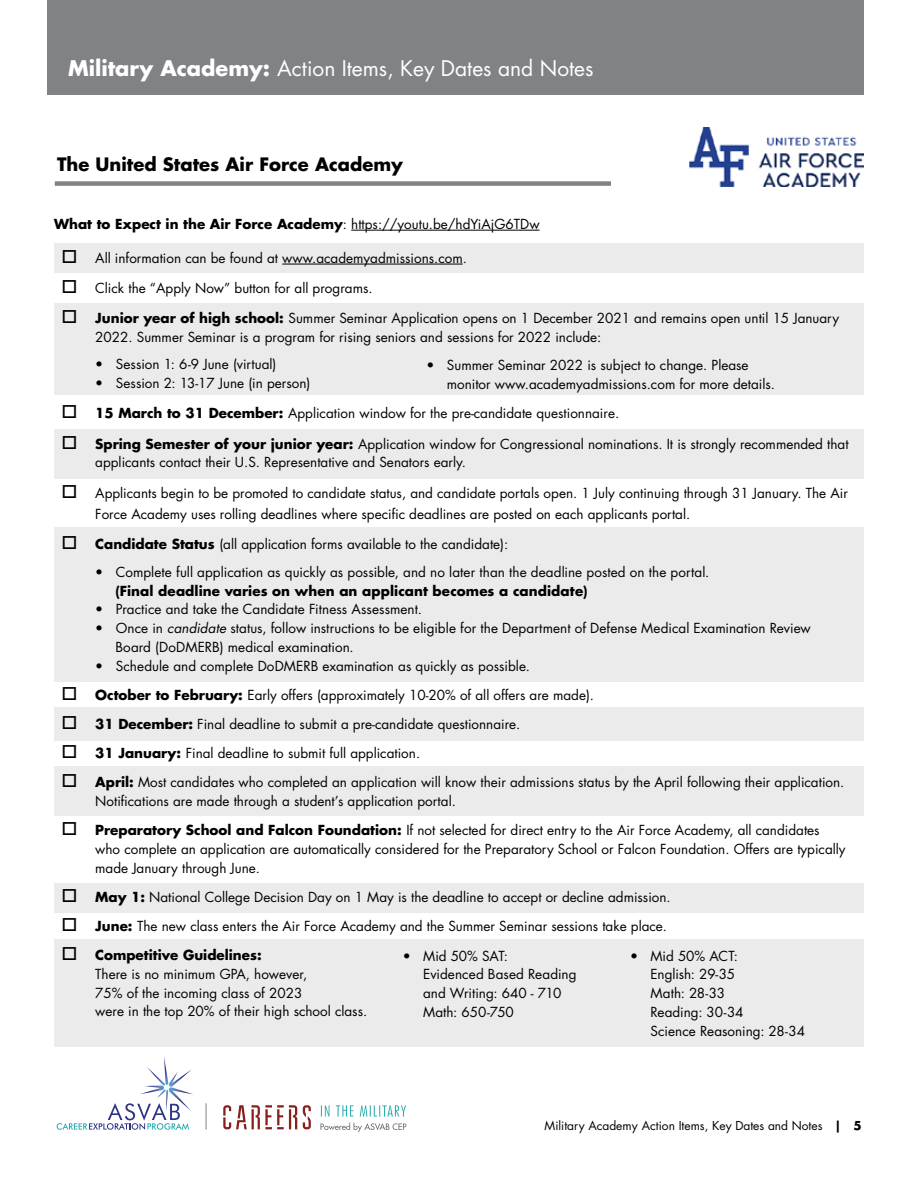
<style>
.page{position:relative;width:918px;height:1188px;background:#fff}
.page>*{position:absolute;margin:0;border:0;box-sizing:border-box;transform-origin:0 0}
.t1{font:21px "Futura LT";color:#fff}
.t2{font:700 18px "Futura LT";color:#000}
.t3{font:13.5px/18.8px "Futura LT";color:#000}
.t4{font:700 13.5px "Futura LT";letter-spacing:.005em;color:#000}
.t5{font:12px "Futura LT";color:#000}
.s1{font-weight:700}
.s2{font-weight:400}
.s3{font-style:italic}
</style>
<div class="page">
<svg style="left:223px;top:1105px;width:88px;height:24px"></svg>
<svg style="left:321px;top:1105px;width:85px;height:12px"></svg>
<svg style="left:321px;top:1123px;width:85px;height:9px"></svg>
<img style="left:164px;top:1056px;width:4px;height:29px">
<img style="left:147px;top:1067px;width:18px;height:19px">
<img style="left:168px;top:1069px;width:24px;height:18px">
<img style="left:169px;top:1087px;width:24px;height:24px">
<img style="left:145px;top:1086px;width:20px;height:3px">
<svg style="left:57px;top:1089px;width:132px;height:41px"></svg>
<img style="left:166px;top:1090px;width:2px;height:21px">
<svg style="left:206px;top:1103px;width:1px;height:27px"></svg>
<div style="left:54px;top:244px;width:810px;height:29px;background:#ebebec"></div>
<div style="left:54px;top:304px;width:810px;height:91px;background:#ebebec"></div>
<div style="left:54px;top:429px;width:810px;height:50px;background:#ebebec"></div>
<div style="left:54px;top:527px;width:810px;height:154px;background:#ebebec"></div>
<div style="left:54px;top:766px;width:810px;height:50px;background:#ebebec"></div>
<div style="left:54px;top:884px;width:810px;height:29px;background:#ebebec"></div>
<div style="left:54px;top:939px;width:810px;height:108px;background:#ebebec"></div>
<div style="left:54px;top:707px;width:810px;height:33px;background:#ebebec"></div>
<hr style="left:282px;top:264px;width:181px;height:1px;background:#000">
<img style="left:690px;top:128px;width:173px;height:59px">
<div style="left:55px;top:181px;width:556px;height:5px;background:#808285"></div>
<hr style="left:351px;top:230px;width:189px;height:1px;background:#000">
<div style="left:48px;top:0;width:816px;height:94px;background:#808285"></div>
<h1 class="t1" style="left:68px;top:55px;width:527px"><span class="s1">Military Academy:</span> Action Items, Key Dates and Notes</h1>
<h2 class="t2" style="left:57px;top:152px;width:347px">The United States Air Force Academy</h2>
<p class="t4" style="left:54px;top:215px;width:487px">What to Expect in the Air Force Academy<span class="s2">: https://youtu.be/hdYiAjG6TDw</span></p>
<p class="t3" style="left:62px;top:249px;width:407px">□ All information can be found at www.academyadmissions.com.</p>
<p class="t3" style="left:62px;top:279px;width:313px">□ Click the “Apply Now” button for all programs.</p>
<p class="t3" style="left:95px;top:309px;width:745px;text-indent:-34px">□ <span class="s1">Junior year of high school:</span> Summer Seminar Application opens on 1 December 2021 and remains open until 15 January<br>2022. Summer Seminar is a program for rising seniors and sessions for 2022 include:</p>
<p class="t3" style="left:95px;top:355px;width:183px">• Session 1: 6-9 June (virtual)</p>
<p class="t3" style="left:95px;top:374px;width:217px">• Session 2: 13-17 June (in person)</p>
<p class="t3" style="left:62px;top:404px;width:559px">□ <span class="s1">15 March to 31 December:</span> Application window for the pre-candidate questionnaire.</p>
<p class="t3" style="left:95px;top:434px;width:755px;text-indent:-34px">□ <span class="s1">Spring Semester of your junior year:</span> Application window for Congressional nominations. It is strongly recommended that applicants contact their U.S. Representative and Senators early.</p>
<p class="t3" style="left:95px;top:482px;width:754px;line-height:21.6px;text-indent:-34px">□ Applicants begin to be promoted to candidate status, and candidate portals open. 1 July continuing through 31 January. The Air<br>Force Academy uses rolling deadlines where specific deadlines are posted on each applicants portal.</p>
<p class="t3" style="left:62px;top:535px;width:448px">□ <span class="s1">Candidate Status</span> (all application forms available to the candidate):</p>
<p class="t3" style="left:95px;top:563px;width:616px">• Complete full application as quickly as possible, and no later than the deadline posted on the portal.</p>
<p class="t4" style="left:116px;top:581px;width:474px">(Final deadline varies on when an applicant becomes a candidate)</p>
<p class="t3" style="left:95px;top:600px;width:328px">• Practice and take the Candidate Fitness Assessment.</p>
<p class="t3" style="left:116px;top:619px;width:697px;text-indent:-20px">• Once in <span class="s3">candidate</span> status, follow instructions to be eligible for the Department of Defense Medical Examination Review<br>Board (DoDMERB) medical examination.</p>
<p class="t3" style="left:95px;top:656px;width:436px">• Schedule and complete DoDMERB examination as quickly as possible.</p>
<p class="t3" style="left:62px;top:685px;width:534px">□ <span class="s1">October to February:</span> Early offers (approximately 10-20% of all offers are made).</p>
<p class="t3" style="left:62px;top:715px;width:460px">□ <span class="s1">31 December:</span> Final deadline to submit a pre-candidate questionnaire.</p>
<p class="t3" style="left:62px;top:744px;width:360px">□ <span class="s1">31 January:</span> Final deadline to submit full application.</p>
<p class="t3" style="left:95px;top:773px;width:751px;text-indent:-34px">□ <span class="s1">April:</span> Most candidates who completed an application will know their admissions status by the April following their application.<br>Notifications are made through a student’s application portal.</p>
<p class="t3" style="left:95px;top:821px;width:752px;text-indent:-34px">□ <span class="s1">Preparatory School and Falcon Foundation:</span> If not selected for direct entry to the Air Force Academy, all candidates who complete an application are automatically considered for the Preparatory School or Falcon Foundation. Offers are typically made January through June.</p>
<p class="t3" style="left:62px;top:888px;width:611px">□ <span class="s1">May 1:</span> National College Decision Day on 1 May is the deadline to accept or decline admission.</p>
<p class="t3" style="left:62px;top:917px;width:607px">□ <span class="s1">June:</span> The new class enters the Air Force Academy and the Summer Seminar sessions take place.</p>
<p class="t3" style="left:95px;top:946px;width:273px;text-indent:-34px">□ <span class="s1">Competitive Guidelines:<br></span>There is no minimum GPA, however,<br>75% of the incoming class of 2023<br>were in the top 20% of their high school class.</p>
<p class="t3" style="left:447px;top:356px;width:330px;text-indent:-20px">• Summer Seminar 2022 is subject to change. Please monitor www.academyadmissions.com for more details.</p>
<p class="t3" style="left:650px;top:946px;width:156px;text-indent:-20px">• Mid 50% ACT:<br>English: 29-35<br>Math: 28-33<br>Reading: 30-34<br>Science Reasoning: 28-34</p>
<p class="t3" style="left:423px;top:946px;width:155px;text-indent:-20px">• Mid 50% SAT:<br>Evidenced Based Reading and Writing: 640 - 710<br>Math: 650-750</p>
<p class="t5" style="left:545px;top:1118px;width:318px">Military Academy Action Items, Key Dates and Notes <span class="s1">| 5</span></p>
</div>
